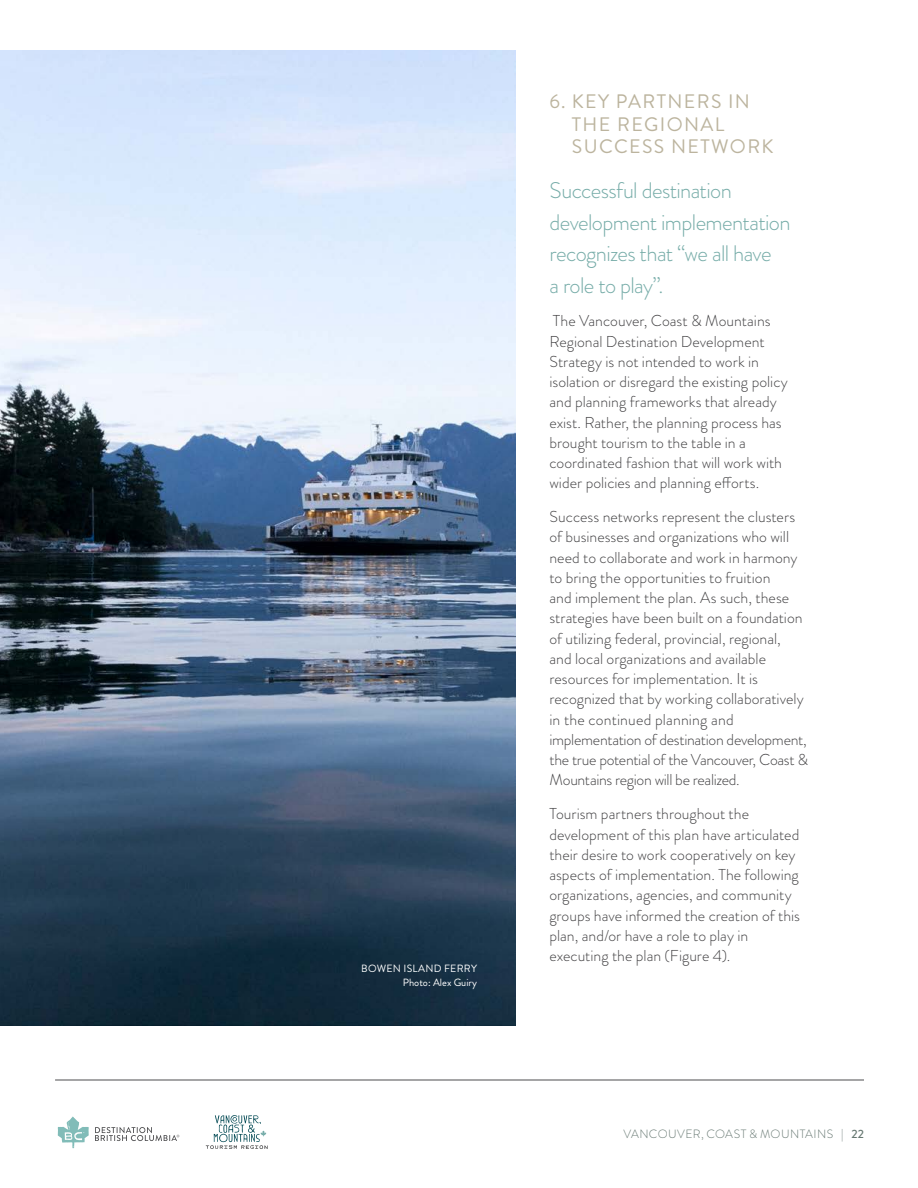
<style>
.page{position:relative;width:918px;height:1188px;background:#fff}
.page>*{position:absolute;margin:0;border:0;box-sizing:border-box;transform-origin:0 0}
.t1{font:300 22.5px/31.5px "Brandon Grotesque";letter-spacing:-.025em;color:#76aca8}
.t2{font:19.5px/22.5px "Brandon Grotesque";letter-spacing:.07em;color:#bcb49e}
.t3{font:300 15.75px/20.2px "Brandon Grotesque";color:#414042}
.t4{font:300 12px "Brandon Grotesque";letter-spacing:.035em;color:#677872}
.t5{font:10.5px/13.8px "Brandon Grotesque";letter-spacing:.015em;color:#fff;text-align:right}
.s1{font-weight:500}
</style>
<div class="page">
<img style="left:0;top:51px;width:516px;height:975px">
<hr style="left:55px;top:1080px;width:809px;height:1px;background:#4d4d4f">
<svg style="left:95px;top:1127px;width:84px;height:14px"></svg>
<svg style="left:58px;top:1117px;width:31px;height:31px"></svg>
<svg style="left:206px;top:1115px;width:62px;height:34px"></svg>
<p class="t5" style="left:361px;top:961px;width:117px">BOWEN ISLAND FERRY<br>Photo: Alex Guiry</p>
<p class="t2" style="left:572px;top:90px;width:203px;text-indent:-23px">6. KEY PARTNERS IN<br>THE REGIONAL<br>SUCCESS NETWORK</p>
<h1 class="t1" style="left:549px;top:175px;width:243px">Successful destination development implementation recognizes that “we all have<br>a role to play”.</h1>
<p class="t3" style="left:549px;top:311px;width:240px">The Vancouver, Coast &amp; Mountains Regional Destination Development Strategy is not intended to work in isolation or disregard the existing policy and planning frameworks that already exist. Rather, the planning process has brought tourism to the table in a coordinated fashion that will work with wider policies and planning efforts.</p>
<p class="t3" style="left:549px;top:507px;width:260px">Success networks represent the clusters of businesses and organizations who will need to collaborate and work in harmony to bring the opportunities to fruition<br>and implement the plan. As such, these strategies have been built on a foundation of utilizing federal, provincial, regional,<br>and local organizations and available resources for implementation. It is recognized that by working collaboratively in the continued planning and implementation of destination development, the true potential of the Vancouver, Coast &amp; Mountains region will be realized.</p>
<p class="t3" style="left:549px;top:804px;width:252px">Tourism partners throughout the development of this plan have articulated their desire to work cooperatively on key aspects of implementation. The following organizations, agencies, and community groups have informed the creation of this plan, and/or have a role to play in executing the plan (Figure 4).</p>
<p class="t4" style="left:623px;top:1126px;width:242px">VANCOUVER, COAST &amp; MOUNTAINS | <span class="s1">22</span></p>
</div>
